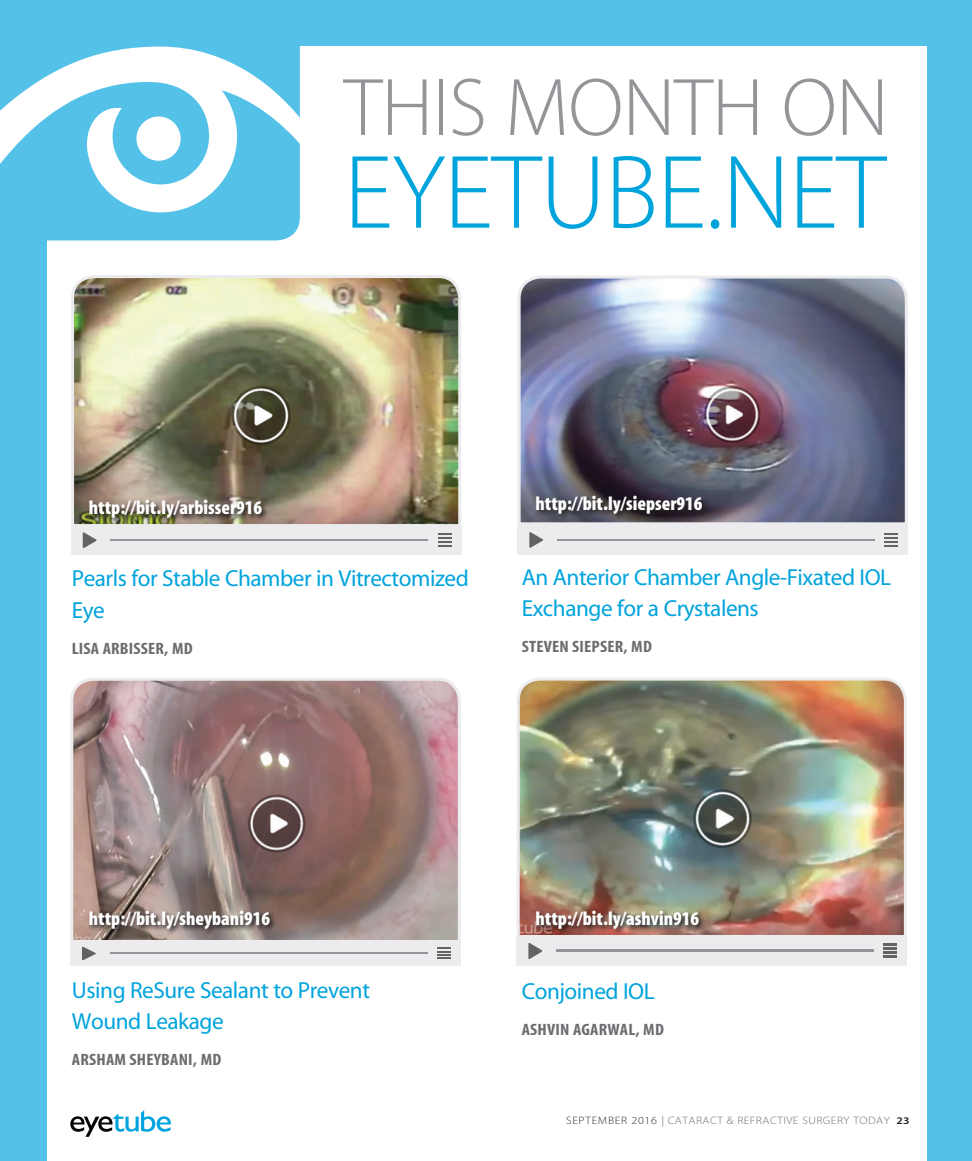
<style>
.page{position:relative;width:972px;height:1161px;background:#54c1e9}
.page>*{position:absolute;margin:0;border:0;box-sizing:border-box;transform-origin:0 0}
.headline{font:105.6px "Myriad MM 215 600";letter-spacing:-.01em;color:#00a4dc}
.headline-2{font:82.35px "Myriad MM 215 600";letter-spacing:-.01em;color:#939598}
.headline-3{font:23.25px/31.5px "Myriad MM 400 600";letter-spacing:-.02em;color:#00a4dc}
.subhead{font:19.5px "Myriad MM 830 300";color:#fff}
.author{font:16.5px "Myriad MM 700 300";letter-spacing:.01em;color:#6c6d70;scale:1.1 1}
.t1{font:10.8px "Myriad MM 215 600";letter-spacing:.04em;color:#6c6d70;scale:1.11 1}
.s1{color:#312f30}
.s2{font-family:"Myriad MM 400 600";color:#939598}
.s3{font-family:"Myriad MM 565 600";font-size:10.2px;color:#231f20}
</style>
<div class="page">
<div style="left:48px;top:47px;width:879px;height:1114px;background:#fff"></div>
<div style="left:48px;top:46px;width:252px;height:194px;background:#54c1e9"></div>
<svg style="left:0;top:47px;width:300px;height:165px;fill:#54c1e9"></svg>
<div style="left:136px;top:116px;width:45px;height:45px;background:#fff;border-radius:50%"></div>
<svg style="left:70px;top:1110px;width:101px;height:27px"></svg>
<img style="left:71px;top:275px;width:391px;height:254px">
<div style="left:71px;top:526px;width:390px;height:29px;background:#ececee"></div>
<svg style="left:83px;top:532px;width:14px;height:16px"></svg>
<hr style="left:110px;top:539px;width:318px;height:2px;background:#939598">
<svg style="left:438px;top:533px;width:14px;height:14px"></svg>
<img style="left:87px;top:498px;width:182px;height:28px">
<img style="left:517px;top:276px;width:391px;height:251px">
<div style="left:518px;top:525px;width:390px;height:30px;background:#ececee"></div>
<svg style="left:529px;top:532px;width:14px;height:16px"></svg>
<hr style="left:557px;top:539px;width:318px;height:2px;background:#939598">
<svg style="left:884px;top:533px;width:14px;height:14px"></svg>
<svg style="left:534px;top:494px;width:176px;height:27px;background:#3a363f"></svg>
<img style="left:516px;top:678px;width:391px;height:263px">
<div style="left:517px;top:936px;width:390px;height:30px;background:#ececee"></div>
<svg style="left:528px;top:943px;width:14px;height:16px"></svg>
<hr style="left:556px;top:950px;width:318px;height:2px;background:#939598">
<svg style="left:883px;top:944px;width:14px;height:14px"></svg>
<svg style="left:534px;top:909px;width:172px;height:27px;background:#87675a"></svg>
<svg style="left:70px;top:678px;width:391px;height:267px;background:#9d8280"></svg>
<div style="left:70px;top:941px;width:390px;height:25px;background:#ececee"></div>
<svg style="left:82px;top:947px;width:14px;height:13px"></svg>
<hr style="left:110px;top:953px;width:317px;height:1px;background:#939598">
<svg style="left:437px;top:948px;width:14px;height:11px"></svg>
<svg style="left:87px;top:909px;width:190px;height:27px;background:#796b66"></svg>
<p class="headline-2" style="left:344px;top:68px;width:546px">THIS MONTH ON</p>
<p class="headline" style="left:344px;top:141px;width:544px">EYETUBE.NET</p>
<p class="subhead" style="left:89px;top:498px;width:175px">http://bit.ly/arbisser916</p>
<p class="subhead" style="left:535px;top:494px;width:169px">http://bit.ly/siepser916</p>
<p class="headline-3" style="left:72px;top:564px;width:398px">Pearls for Stable Chamber in Vitrectomized<br>Eye</p>
<p class="author" style="left:72px;top:640px;width:111px">LISA ARBISSER, MD</p>
<p class="headline-3" style="left:522px;top:563px;width:371px">An Anterior Chamber Angle-Fixated IOL<br>Exchange for a Crystalens</p>
<p class="author" style="left:522px;top:639px;width:120px">STEVEN SIEPSER, MD</p>
<p class="subhead" style="left:89px;top:909px;width:183px">http://bit.ly/sheybani916</p>
<p class="subhead" style="left:535px;top:909px;width:165px">http://bit.ly/ashvin916</p>
<p class="headline-3" style="left:72px;top:975px;width:300px">Using ReSure Sealant to Prevent<br>Wound Leakage</p>
<p class="author" style="left:72px;top:1052px;width:137px">ARSHAM SHEYBANI, MD</p>
<p class="headline-3" style="left:522px;top:977px;width:135px">Conjoined IOL</p>
<p class="author" style="left:522px;top:1022px;width:131px">ASHVIN AGARWAL, MD</p>
<p class="t1" style="left:566px;top:1115px;width:311px"><span class="s1">SEPTEMBER 2016</span> <span class="s2">|</span> CATARACT &amp; REFRACTIVE SURGERY TODAY <span class="s3">23</span></p>
</div>
